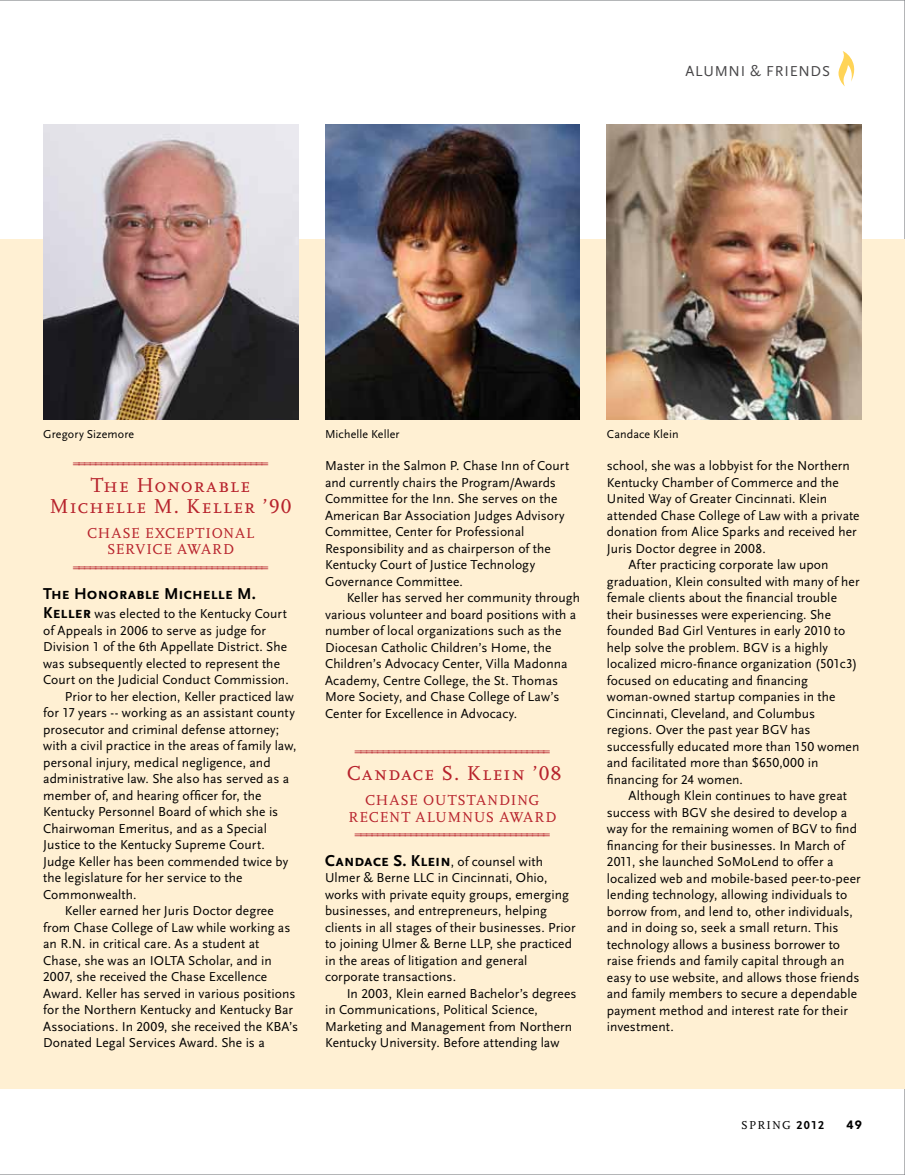
<style>
.page{position:relative;width:905px;height:1175px;background:#fff}
.page>*{position:absolute;margin:0;border:0;box-sizing:border-box;transform-origin:0 0}
.t1{font:21px/21px "Scala LF Caps";letter-spacing:.06em;color:#b7222c;text-align:center}
.t2{font:700 16.5px "Scala Sans Caps";letter-spacing:-.005em;color:#000}
.t3{font:15px/16.5px "Scala LF Caps";letter-spacing:.07em;color:#b7222c;text-align:center}
.t4{font:15px "Scala Sans LF";letter-spacing:.05em;color:#464547}
.t5{font:13.5px/16.5px "Scala Sans LF";letter-spacing:.005em;color:#000}
.t6{font:13.5px "Scala LF Caps";color:#b7222c}
.t7{font:12px "Scala Sans LF";letter-spacing:.01em;color:#000}
.t8{font:12px "AD Scala Caps Romein";letter-spacing:.1em;color:#000}
.t9{font:900 12px "Avenir";color:#000}
.s1{font-family:"Scala Sans Caps";font-weight:700;font-size:16.5px}
.s2{font-family:"Scala Sans LF";font-weight:400;font-size:13.5px}
.s3{font-family:"Scala Sans LF";font-weight:700}
</style>
<div class="page">
<svg style="left:838px;top:51px;width:17px;height:35px"></svg>
<div style="left:0;top:238px;width:904px;height:850px;background:#fff0d3"></div>
<img style="left:325px;top:124px;width:255px;height:296px">
<img style="left:607px;top:124px;width:254px;height:296px">
<img style="left:43px;top:124px;width:255px;height:296px">
<p class="t4" style="left:685px;top:63px;width:146px">ALUMN I &amp; FRIEN DS</p>
<p class="t7" style="left:43px;top:427px;width:92px">Gregory Sizemore</p>
<p class="t7" style="left:325px;top:427px;width:76px">Michelle Keller</p>
<p class="t7" style="left:607px;top:427px;width:73px">Candace Klein</p>
<p class="t6" style="left:73px;top:455px;width:197px">===================================</p>
<h1 class="t1" style="left:50px;top:475px;width:243px">THE HONORABLE<br>MICHELLE M. KELLER ’90</h1>
<p class="t3" style="left:87px;top:525px;width:167px">CHASE EXCEPTIONAL<br>SERVICE AWARD</p>
<p class="t6" style="left:73px;top:559px;width:197px">===================================</p>
<p class="t2" style="left:43px;top:584px;width:214px">The Honorable Michelle M.</p>
<p class="t5" style="left:43px;top:606px;width:245px"><span class="s1">Keller</span> was elected to the Kentucky Court</p>
<p class="t5" style="left:43px;top:622px;width:224px">of Appeals in 2006 to serve as judge for</p>
<p class="t5" style="left:43px;top:639px;width:245px">Division 1 of the 6th Appellate District. She</p>
<p class="t5" style="left:43px;top:655px;width:238px">was subsequently elected to represent the</p>
<p class="t5" style="left:43px;top:672px;width:247px">Court on the Judicial Conduct Commission.</p>
<p class="t5" style="left:65px;top:688px;width:230px">Prior to her election, Keller practiced law</p>
<p class="t5" style="left:43px;top:705px;width:253px">for 17 years -- working as an assistant county</p>
<p class="t5" style="left:43px;top:721px;width:237px">prosecutor and criminal defense attorney;</p>
<p class="t5" style="left:43px;top:737px;width:255px">with a civil practice in the areas of family law,</p>
<p class="t5" style="left:43px;top:754px;width:229px">personal injury, medical negligence, and</p>
<p class="t5" style="left:43px;top:770px;width:247px">administrative law. She also has served as a</p>
<p class="t5" style="left:43px;top:787px;width:220px">member of, and hearing officer for, the</p>
<p class="t5" style="left:43px;top:803px;width:236px">Kentucky Personnel Board of which she is</p>
<p class="t5" style="left:43px;top:820px;width:225px">Chairwoman Emeritus, and as a Special</p>
<p class="t5" style="left:43px;top:836px;width:223px">Justice to the Kentucky Supreme Court.</p>
<p class="t5" style="left:43px;top:853px;width:246px">Judge Keller has been commended twice by</p>
<p class="t5" style="left:43px;top:869px;width:201px">the legislature for her service to the</p>
<p class="t5" style="left:43px;top:886px;width:95px">Commonwealth.</p>
<p class="t5" style="left:65px;top:902px;width:210px">Keller earned her Juris Doctor degree</p>
<p class="t5" style="left:43px;top:919px;width:249px">from Chase College of Law while working as</p>
<p class="t5" style="left:43px;top:935px;width:218px">an R.N . in critical care. As a student at</p>
<p class="t5" style="left:43px;top:952px;width:230px">Chase, she was an IOLTA Scholar, and in</p>
<p class="t5" style="left:43px;top:968px;width:225px">2007, she received the Chase Excellence</p>
<p class="t5" style="left:43px;top:985px;width:254px">Award. Keller has served in various positions</p>
<p class="t5" style="left:43px;top:1001px;width:251px">for the N orthern Kentucky and Kentucky Bar</p>
<p class="t5" style="left:43px;top:1018px;width:256px">Associations. In 2009, she received the KBA’s</p>
<p class="t5" style="left:43px;top:1034px;width:223px">Donated Legal Services Award. She is a</p>
<p class="t5" style="left:325px;top:458px;width:246px">Master in the Salmon P. Chase Inn of Court and currently chairs the Program/Awards Committee for the Inn. She serves on the American Bar Association Judges Advisory Committee, Center for Professional Responsibility and as chairperson of the Kentucky Court of Justice Technology Governance Committee.</p>
<p class="t5" style="left:325px;top:590px;width:256px;text-indent:22px">Keller has served her community through various volunteer and board positions with a number of local organizations such as the Diocesan Catholic Children’s Home, the Children’s Advocacy Center, Villa Madonna Academy, Centre College, the St. Thomas More Society, and Chase College of Law’s Center for Excellence in Advocacy.</p>
<p class="t6" style="left:354px;top:743px;width:197px">===================================</p>
<h1 class="t1" style="left:346px;top:763px;width:216px">CANDACE S. KLEIN ’08</h1>
<p class="t3" style="left:348px;top:792px;width:209px">CHASE OUTSTANDING<br>RECENT ALUMNUS AWARD</p>
<p class="t6" style="left:354px;top:826px;width:197px">===================================</p>
<p class="t2" style="left:325px;top:851px;width:219px">Candace S. Klein<span class="s2">, of counsel with</span></p>
<p class="t5" style="left:325px;top:870px;width:252px">Ulmer &amp; Berne LLC in Cincinnati, Ohio, works with private equity groups, emerging businesses, and entrepreneurs, helping clients in all stages of their businesses. Prior to joining Ulmer &amp; Berne LLP, she practiced in the areas of litigation and general corporate transactions.</p>
<p class="t5" style="left:325px;top:985px;width:253px;text-indent:22px">In 2003, Klein earned Bachelor’s degrees in Communications, Political Science, Marketing and Management from Northern Kentucky University. Before attending law</p>
<p class="t5" style="left:607px;top:458px;width:244px">school, she was a lobbyist for the Northern</p>
<p class="t5" style="left:607px;top:474px;width:233px">Kentucky Chamber of Commerce and the</p>
<p class="t5" style="left:607px;top:491px;width:222px">United Way of Greater Cincinnati. Klein</p>
<p class="t5" style="left:607px;top:507px;width:254px">attended Chase College of Law with a private</p>
<p class="t5" style="left:607px;top:524px;width:251px">donation from Alice Sparks and received her</p>
<p class="t5" style="left:607px;top:540px;width:160px">Juris Doctor degree in 2008.</p>
<p class="t5" style="left:628px;top:557px;width:201px">After practicing corporate law upon</p>
<p class="t5" style="left:607px;top:573px;width:254px">graduation, Klein consulted with many of her</p>
<p class="t5" style="left:607px;top:590px;width:231px">female clients about the financial trouble</p>
<p class="t5" style="left:607px;top:606px;width:225px">their businesses were experiencing. She</p>
<p class="t5" style="left:607px;top:623px;width:240px">founded Bad Girl Ventures in early 2010 to</p>
<p class="t5" style="left:607px;top:639px;width:222px">help solve the problem. BGV is a highly</p>
<p class="t5" style="left:607px;top:656px;width:252px">localized micro-finance organization (501c3)</p>
<p class="t5" style="left:607px;top:672px;width:203px">focused on educating and financing</p>
<p class="t5" style="left:607px;top:689px;width:230px">woman-owned startup companies in the</p>
<p class="t5" style="left:607px;top:705px;width:210px">Cincinnati, Cleveland, and Columbus</p>
<p class="t5" style="left:607px;top:722px;width:205px">regions. Over the past year BGV has</p>
<p class="t5" style="left:607px;top:738px;width:254px">successfully educated more than 150 women</p>
<p class="t5" style="left:607px;top:755px;width:213px">and facilitated more than $650,000 in</p>
<p class="t5" style="left:607px;top:771px;width:138px">financing for 24 women.</p>
<p class="t5" style="left:628px;top:788px;width:220px">Although Klein continues to have great</p>
<p class="t5" style="left:607px;top:804px;width:242px">success with BGV she desired to develop a</p>
<p class="t5" style="left:607px;top:821px;width:251px">way for the remaining women of BGV to find</p>
<p class="t5" style="left:607px;top:837px;width:239px">financing for their businesses. In March of</p>
<p class="t5" style="left:607px;top:854px;width:228px">2011, she launched SoMoLend to offer a</p>
<p class="t5" style="left:607px;top:870px;width:255px">localized web and mobile-based peer-to-peer</p>
<p class="t5" style="left:607px;top:887px;width:242px">lending technology, allowing individuals to</p>
<p class="t5" style="left:607px;top:903px;width:247px">borrow from, and lend to, other individuals,</p>
<p class="t5" style="left:607px;top:920px;width:233px">and in doing so, seek a small return. This</p>
<p class="t5" style="left:607px;top:936px;width:235px">technology allows a business borrower to</p>
<p class="t5" style="left:607px;top:953px;width:239px">raise friends and family capital through an</p>
<p class="t5" style="left:607px;top:969px;width:254px">easy to use website, and allows those friends</p>
<p class="t5" style="left:607px;top:986px;width:252px">and family members to secure a dependable</p>
<p class="t5" style="left:607px;top:1002px;width:242px">payment method and interest rate for their</p>
<p class="t5" style="left:607px;top:1019px;width:68px">investment.</p>
<p class="t8" style="left:741px;top:1118px;width:85px">SPRING <span class="s3">2012</span></p>
<p class="t9" style="left:846px;top:1117px;width:17px">49</p>
</div>
